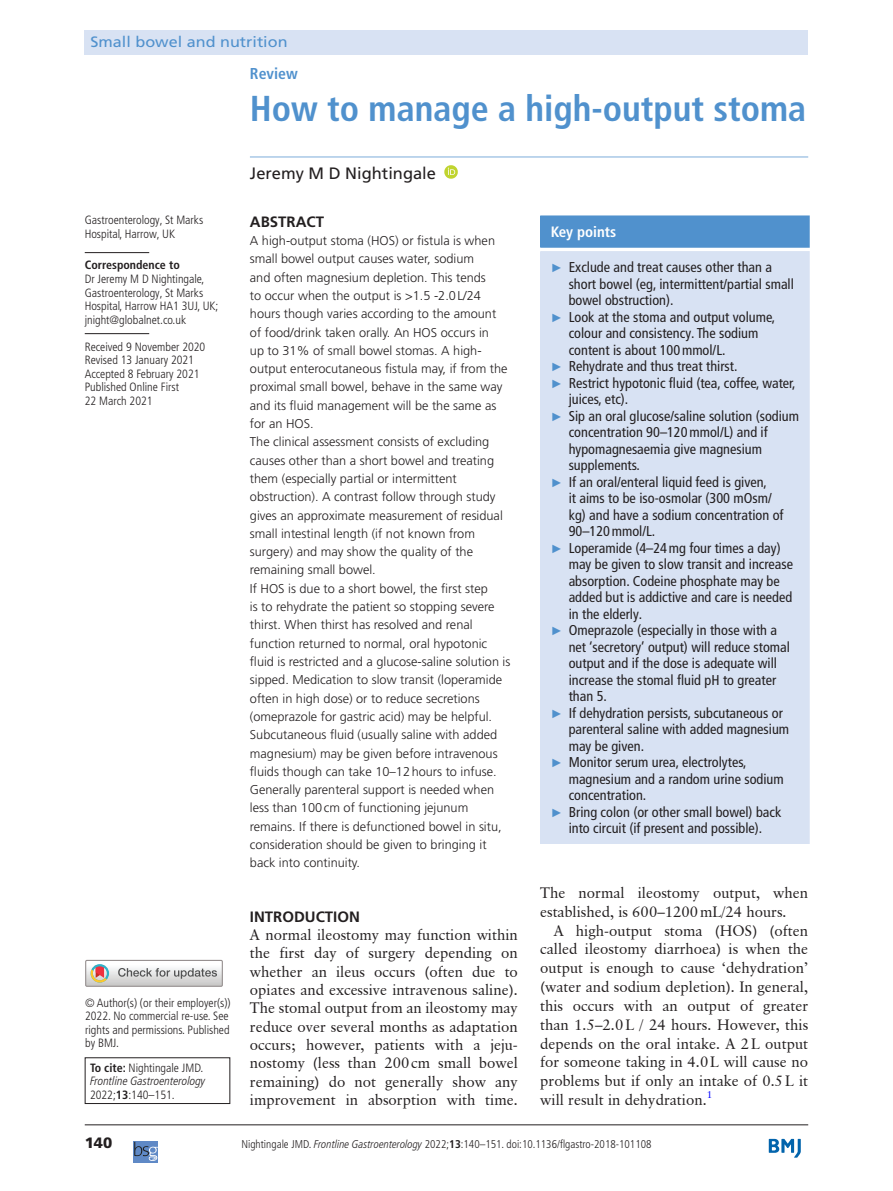
<style>
.page{position:relative;width:893px;height:1191px;background:#fff}
.page>*{position:absolute;margin:0;border:0;box-sizing:border-box;transform-origin:0 0}
.t1{font:700 condensed 36px "Frutiger LT Pro";color:#5091cd}
.t2{font:16.5px "Frutiger LT Std";color:#231f20}
.t3{font:700 condensed 15.75px "Frutiger LT Pro";color:#5091cd}
.t4{font:15px/18.9px "Classical Garamond BT";color:#231f20;text-align:justify}
.t5{font:15px "Frutiger LT Std";color:#5091cd;scale:1.08 1}
.t6{font:700 15px "Frutiger LT Std";color:#231f20}
.t7{font:700 condensed 15px "Frutiger LT Pro";color:#fff}
.t8{font:900 15px "Frutiger LT Std";color:#231f20}
.t9{font:condensed 14.25px "Frutiger LT Pro";color:#231f20}
.t10{font:300 12.75px/18.3px "Frutiger LT Std";color:#231f20}
.t11{font:300 condensed 12px/13.5px "Frutiger LT Pro";color:#231f20}
.t12{font:700 condensed 12px "Frutiger LT Pro";color:#231f20}
.t13{font:300 condensed 11.25px "Frutiger LT Pro";color:#231f20}
.s1{font-weight:700}
.s2{font-style:italic}
.s3{font-family:"Arial";font-stretch:normal;font-size:12px;color:#5091cd}
</style>
<div class="page">
<hr style="left:85px;top:1124px;width:723px;height:1px;background:#231f20">
<svg style="left:133px;top:1141px;width:25px;height:21px"></svg>
<svg style="left:134px;top:1141px;width:24px;height:20px"></svg>
<svg style="left:769px;top:1138px;width:32px;height:19px"></svg>
<hr style="left:250px;top:156px;width:558px;height:2px;background:#a8c8e6">
<svg style="left:444px;top:165px;width:14px;height:14px"></svg>
<div style="left:85px;top:30px;width:723px;height:24px;background:#d8e2f3"></div>
<div style="left:85px;top:1057px;width:145px;height:47px;border:1px solid #231f20"></div>
<hr style="left:85px;top:252px;width:64px;height:1px;background:#231f20">
<hr style="left:85px;top:333px;width:64px;height:1px;background:#231f20">
<div style="left:85px;top:959px;width:138px;height:27px;border:1px solid #969090"></div>
<svg style="left:86px;top:960px;width:136px;height:26px"></svg>
<div style="left:541px;top:216px;width:268px;height:31px;background:#5091cd"></div>
<div style="left:540px;top:215px;width:270px;height:33px;border:2px solid #5091cd"></div>
<div style="left:541px;top:252px;width:268px;height:591px;background:#d8e2f3"></div>
<div style="left:540px;top:251px;width:270px;height:593px;border:2px solid #d8e2f3"></div>
<p class="t5" style="left:90px;top:33px;width:184px">Small bowel and nutrition</p>
<p class="t11" style="left:85px;top:214px;width:120px">Gastroenterology, St Marks<br>Hospital, Harrow, UK</p>
<p class="t12" style="left:85px;top:258px;width:97px">Correspondence to</p>
<p class="t11" style="left:85px;top:272px;width:135px">Dr Jeremy M D Nightingale,<br>Gastroenterology, St Marks<br>Hospital, Harrow HA1 3UJ, UK; jnight@globalnet.co.uk</p>
<p class="t11" style="left:85px;top:340px;width:122px">Received 9 November 2020<br>Revised 13 January 2021<br>Accepted 8 February 2021<br>Published Online First<br>22 March 2021</p>
<p class="t11" style="left:85px;top:996px;width:147px">© Author(s) (or their employer(s))<br>2022. No commercial re-use. See rights and permissions. Published by BMJ.</p>
<p class="t11" style="left:90px;top:1060px;width:117px"><span class="s1">To cite:</span> Nightingale JMD.<br><span class="s2">Frontline Gastroenterology<br></span>2022;<span class="s1">13</span>:140–151.</p>
<p class="t3" style="left:250px;top:65px;width:49px">Review</p>
<h1 class="t1" style="left:250px;top:88px;width:558px">How to manage a high-output stoma</h1>
<p class="t2" style="left:250px;top:163px;width:188px">Jeremy M D Nightingale</p>
<p class="t6" style="left:250px;top:213px;width:76px">ABSTRACT</p>
<p class="t10" style="left:250px;top:232px;width:262px">A high-output stoma (HOS) or fistula is when small bowel output causes water, sodium<br>and often magnesium depletion. This tends<br>to occur when the output is &gt;1.5 -2.0L/24 hours though varies according to the amount of food/drink taken orally. An HOS occurs in<br>up to 31% of small bowel stomas. A high&shy;output enterocutaneous fistula may, if from the proximal small bowel, behave in the same way and its fluid management will be the same as for an HOS.<br>The clinical assessment consists of excluding causes other than a short bowel and treating them (especially partial or intermittent obstruction). A contrast follow through study gives an approximate measurement of residual small intestinal length (if not known from surgery) and may show the quality of the remaining small bowel.<br>If HOS is due to a short bowel, the first step<br>is to rehydrate the patient so stopping severe thirst. When thirst has resolved and renal function returned to normal, oral hypotonic fluid is restricted and a glucose-saline solution is sipped. Medication to slow transit (loperamide often in high dose) or to reduce secretions (omeprazole for gastric acid) may be helpful.<br>Subcutaneous fluid (usually saline with added magnesium) may be given before intravenous fluids though can take 10–12hours to infuse.<br>Generally parenteral support is needed when less than 100cm of functioning jejunum remains. If there is defunctioned bowel in situ, consideration should be given to bringing it back into continuity.</p>
<p class="t6" style="left:250px;top:907px;width:112px">INTRODUCTION</p>
<p class="t4" style="left:250px;top:925px;width:270px;line-height:18.3px">A normal ileostomy may function within the first day of surgery depending on whether an ileus occurs (often due to opiates and excessive intravenous saline).<br>The stomal output from an ileostomy may reduce over several months as adaptation occurs; however, patients with a jeju&shy;nostomy (less than 200cm small bowel remaining) do not generally show any improvement in absorption with time.</p>
<p class="t7" style="left:551px;top:223px;width:67px">Key points</p>
<p class="t9" style="left:551px;top:259px;width:223px"><span class="s3">►</span> Exclude and treat causes other than a</p>
<p class="t9" style="left:569px;top:275px;width:227px">short bowel (eg, intermittent/partial small</p>
<p class="t9" style="left:569px;top:292px;width:106px">bowel obstruction).</p>
<p class="t9" style="left:551px;top:308px;width:226px"><span class="s3">►</span> Look at the stoma and output volume,</p>
<p class="t9" style="left:569px;top:325px;width:191px">colour and consistency. The sodium</p>
<p class="t9" style="left:569px;top:341px;width:158px">content is about 100mmol/L.</p>
<p class="t9" style="left:551px;top:358px;width:188px"><span class="s3">►</span> Rehydrate and thus treat thirst.</p>
<p class="t9" style="left:551px;top:374px;width:246px"><span class="s3">►</span> Restrict hypotonic fluid (tea, coffee, water,</p>
<p class="t9" style="left:569px;top:391px;width:61px">juices, etc).</p>
<p class="t9" style="left:551px;top:407px;width:250px"><span class="s3">►</span> Sip an oral glucose/saline solution (sodium</p>
<p class="t9" style="left:569px;top:424px;width:201px">concentration 90–120mmol/L) and if</p>
<p class="t9" style="left:569px;top:440px;width:195px">hypomagnesaemia give magnesium</p>
<p class="t9" style="left:569px;top:457px;width:73px">supplements.</p>
<p class="t9" style="left:551px;top:473px;width:218px"><span class="s3">►</span> If an oral/enteral liquid feed is given,</p>
<p class="t9" style="left:569px;top:490px;width:205px">it aims to be iso-osmolar (300 mOsm/</p>
<p class="t9" style="left:569px;top:506px;width:216px">kg) and have a sodium concentration of</p>
<p class="t9" style="left:569px;top:523px;width:88px">90–120mmol/L.</p>
<p class="t9" style="left:551px;top:539px;width:231px"><span class="s3">►</span> Loperamide (4–24mg four times a day)</p>
<p class="t9" style="left:569px;top:556px;width:226px">may be given to slow transit and increase</p>
<p class="t9" style="left:569px;top:572px;width:213px">absorption. Codeine phosphate may be</p>
<p class="t9" style="left:569px;top:589px;width:225px">added but is addictive and care is needed</p>
<p class="t9" style="left:569px;top:605px;width:75px">in the elderly.</p>
<p class="t9" style="left:551px;top:622px;width:228px"><span class="s3">►</span> Omeprazole (especially in those with a</p>
<p class="t9" style="left:569px;top:638px;width:223px">net ‘secretory’ output) will reduce stomal</p>
<p class="t9" style="left:569px;top:655px;width:210px">output and if the dose is adequate will</p>
<p class="t9" style="left:569px;top:671px;width:209px">increase the stomal fluid pH to greater</p>
<p class="t9" style="left:569px;top:688px;width:40px">than 5.</p>
<p class="t9" style="left:551px;top:704px;width:234px"><span class="s3">►</span> If dehydration persists, subcutaneous or</p>
<p class="t9" style="left:569px;top:721px;width:222px">parenteral saline with added magnesium</p>
<p class="t9" style="left:569px;top:737px;width:77px">may be given.</p>
<p class="t9" style="left:551px;top:754px;width:197px"><span class="s3">►</span> Monitor serum urea, electrolytes,</p>
<p class="t9" style="left:569px;top:770px;width:217px">magnesium and a random urine sodium</p>
<p class="t9" style="left:569px;top:787px;width:79px">concentration.</p>
<p class="t9" style="left:551px;top:803px;width:232px"><span class="s3">►</span> Bring colon (or other small bowel) back</p>
<p class="t9" style="left:569px;top:820px;width:195px">into circuit (if present and possible).</p>
<p class="t4" style="left:540px;top:883px;width:269px">The normal ileostomy output, when established, is 600–1200mL/24 hours.</p>
<p class="t4" style="left:540px;top:920px;width:270px;text-indent:14px">A high-output stoma (HOS) (often called ileostomy diarrhoea) is when the output is enough to cause ‘dehydration’ (water and sodium depletion). In general, this occurs with an output of greater than 1.5–2.0L / 24 hours. However, this depends on the oral intake. A 2L output for someone taking in 4.0L will cause no problems but if only an intake of 0.5L it will result in dehydration.<sup>1</sup></p>
<p class="t8" style="left:85px;top:1133px;width:29px">140</p>
<p class="t13" style="left:241px;top:1137px;width:412px">Nightingale JMD. <span class="s2">Frontline Gastroenterology</span> 2022;<span class="s1">13</span>:140–151. doi:10.1136/flgastro-2018-101108</p>
</div>
